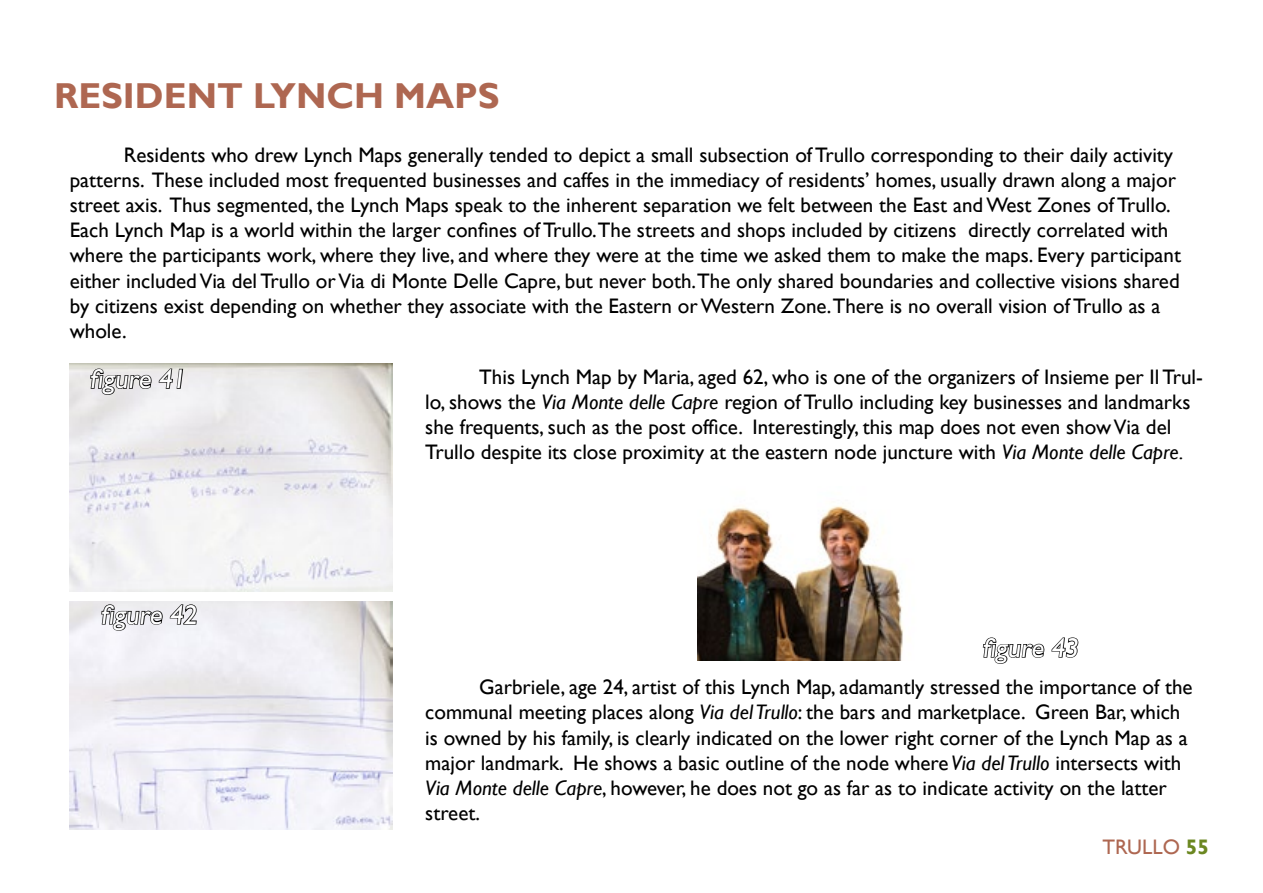
<style>
.page{position:relative;width:1263px;height:893px;background:#fff}
.page>*{position:absolute;margin:0;border:0;box-sizing:border-box;transform-origin:0 0}
.t1{font:700 36px "Gill Sans";color:#ae6751}
.t2{font:27px "Gill Sans";color:#fff}
.t3{font:21px/25.2px "Gill Sans";color:#000}
.t4{font:21px "Gill Sans";color:#ae6751}
.s1{font-style:italic}
.s2{font-weight:700;color:#6b8721}
</style>
<div class="page">
<img style="left:70px;top:363px;width:323px;height:228px">
<img style="left:70px;top:601px;width:323px;height:228px">
<img style="left:698px;top:506px;width:205px;height:154px">
<svg style="left:89px;top:363px;width:63px;height:37px;background:#adacab"></svg>
<svg style="left:158px;top:368px;width:26px;height:22px"></svg>
<svg style="left:100px;top:591px;width:98px;height:45px"></svg>
<svg style="left:982px;top:637px;width:97px;height:27px"></svg>
<h1 class="t1" style="left:54px;top:74px;width:447px">RESIDENT LYNCH MAPS</h1>
<p class="t3" style="left:70px;top:142px;width:1113px;text-indent:54px">Residents who drew Lynch Maps generally tended to depict a small subsection of Trullo corresponding to their daily activity patterns. These included most frequented businesses and caffes in the immediacy of residents’ homes, usually drawn along a major street axis. Thus segmented, the Lynch Maps speak to the inherent separation we felt between the East and West Zones of Trullo.<br>Each Lynch Map is a world within the larger confines of Trullo.The streets and shops included by citizens directly correlated with where the participants work, where they live, and where they were at the time we asked them to make the maps. Every participant either included Via del Trullo or Via di Monte Delle Capre, but never both.The only shared boundaries and collective visions shared by citizens exist depending on whether they associate with the Eastern or Western Zone.There is no overall vision of Trullo as a whole.</p>
<p class="t3" style="left:425px;top:365px;width:779px;text-indent:54px">This Lynch Map by Maria, aged 62, who is one of the organizers of Insieme per Il Trul&shy;lo, shows the <span class="s1">Via Monte delle Capre</span> region of Trullo including key businesses and landmarks she frequents, such as the post office. Interestingly, this map does not even show Via del Trullo despite its close proximity at the eastern node juncture with <span class="s1">Via Monte delle Capre.</span></p>
<p class="t2" style="left:89px;top:363px;width:102px">figure 41</p>
<p class="t2" style="left:100px;top:599px;width:102px">figure 42</p>
<p class="t2" style="left:982px;top:632px;width:102px">figure 43</p>
<p class="t3" style="left:425px;top:675px;width:769px;text-indent:54px">Garbriele, age 24, artist of this Lynch Map, adamantly stressed the importance of the communal meeting places along <span class="s1">Via del Trullo</span>: the bars and marketplace. Green Bar, which is owned by his family, is clearly indicated on the lower right corner of the Lynch Map as a major landmark. He shows a basic outline of the node where <span class="s1">Via del Trullo</span> intersects with <span class="s1">Via Monte delle Capre</span>, however, he does not go as far as to indicate activity on the latter street.</p>
<p class="t4" style="left:1102px;top:834px;width:108px">TRULLO <span class="s2">55</span></p>
</div>
